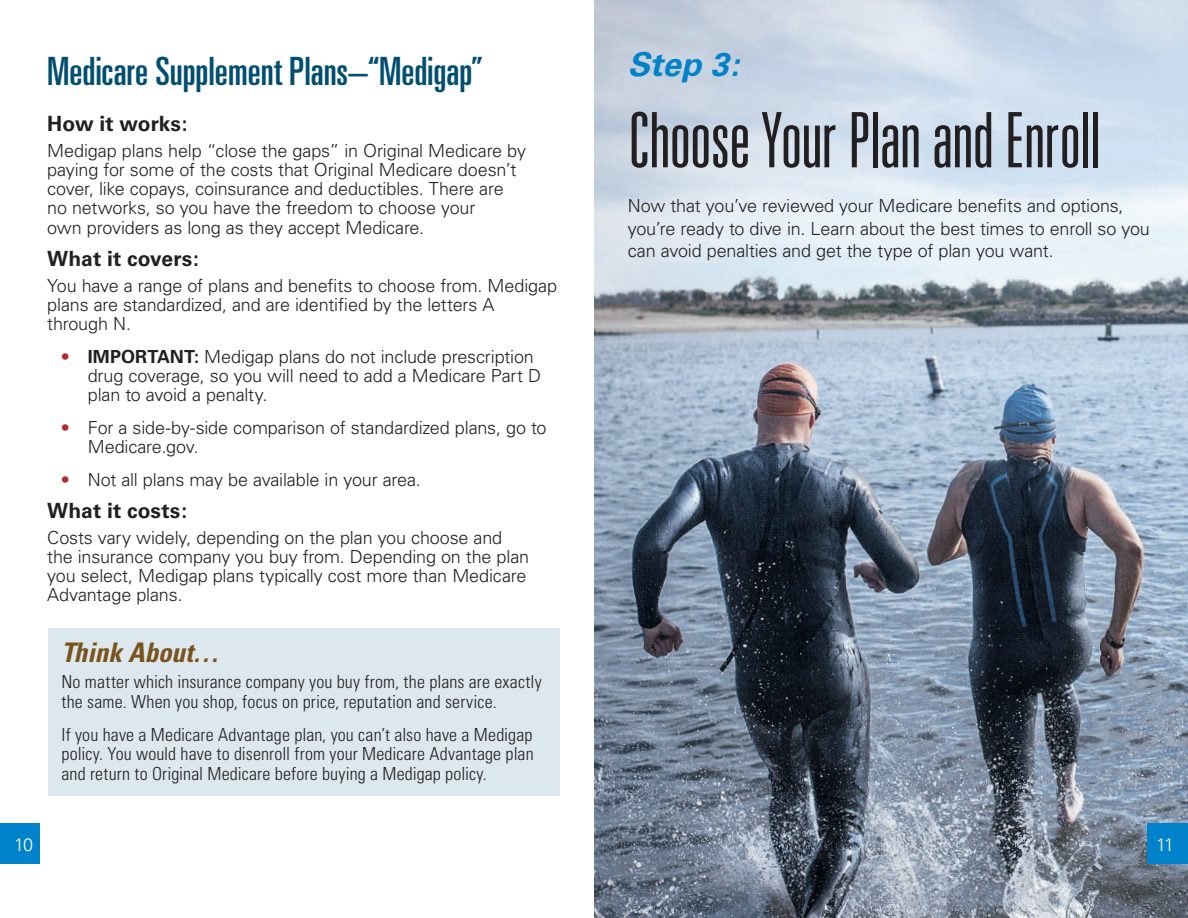
<style>
.page{position:relative;width:1188px;height:918px;background:#fff}
.page>*{position:absolute;margin:0;border:0;box-sizing:border-box;transform-origin:0 0}
.t1{font:300 ultra-condensed 76.5px "Univers";letter-spacing:-.01em;color:#231f20}
.t2{font:ultra-condensed 39px "Univers";color:#004e71}
.t3{font:italic 700 33px "Univers";color:#0083ca}
.t4{font:italic 700 condensed 27px "Univers";color:#79531b}
.t5{font:700 21px "Univers";letter-spacing:.005em;color:#231f20}
.t6{font:300 18px/19.2px "Univers";letter-spacing:-.01em;color:#231f20}
.t7{font:300 condensed 18px/19.5px "Univers";letter-spacing:.01em;color:#231f20}
.t8{font:300 18px "Univers";color:#fff}
.s1{font-weight:900;color:#b6282d}
.s2{font-weight:700}
</style>
<div class="page">
<img style="left:594px;top:0;width:594px;height:918px">
<div style="left:0;top:824px;width:40px;height:40px;background:#0083ca"></div>
<div style="left:1148px;top:824px;width:40px;height:40px;background:#0083ca"></div>
<div style="left:48px;top:628px;width:512px;height:168px;background:#dde8ee"></div>
<p class="t2" style="left:47px;top:49px;width:437px">Medicare Supplement Plans–“Medigap”</p>
<p class="t5" style="left:47px;top:111px;width:142px">How it works:</p>
<p class="t6" style="left:47px;top:141px;width:480px">Medigap plans help “close the gaps” in Original Medicare by paying for some of the costs that Original Medicare doesn’t cover, like copays, coinsurance and deductibles. There are no networks, so you have the freedom to choose your<br>own providers as long as they accept Medicare.</p>
<p class="t5" style="left:47px;top:246px;width:153px">What it covers:</p>
<p class="t6" style="left:47px;top:276px;width:511px">You have a range of plans and benefits to choose from. Medigap plans are standardized, and are identified by the letters A through N.</p>
<p class="t6" style="left:88px;top:347px;width:455px;text-indent:-27px"><span class="s1">•</span> <span class="s2">IMPORTANT:</span> Medigap plans do not include prescription drug coverage, so you will need to add a Medicare Part D plan to avoid a penalty.</p>
<p class="t6" style="left:88px;top:418px;width:460px;text-indent:-27px"><span class="s1">•</span> For a side-by-side comparison of standardized plans, go to<br>Medicare.gov.</p>
<p class="t6" style="left:61px;top:470px;width:362px"><span class="s1">•</span> Not all plans may be available in your area.</p>
<p class="t5" style="left:47px;top:498px;width:141px">What it costs:</p>
<p class="t6" style="left:47px;top:528px;width:483px">Costs vary widely, depending on the plan you choose and the insurance company you buy from. Depending on the plan you select, Medigap plans typically cost more than Medicare Advantage plans.</p>
<p class="t4" style="left:62px;top:636px;width:159px">Think About…</p>
<p class="t7" style="left:62px;top:672px;width:482px">No matter which insurance company you buy from, the plans are exactly the same. When you shop, focus on price, reputation and service.</p>
<p class="t7" style="left:62px;top:725px;width:474px;text-align:justify">If you have a Medicare Advantage plan, you can’t also have a Medigap policy. You would have to disenroll from your Medicare Advantage plan and return to Original Medicare before buying a Medigap policy.</p>
<p class="t3" style="left:628px;top:45px;width:113px">Step 3:</p>
<p class="t1" style="left:628px;top:100px;width:475px">Choose Your Plan and Enroll</p>
<p class="t6" style="left:628px;top:195px;width:524px;line-height:22.5px">Now that you’ve reviewed your Medicare benefits and options, you’re ready to dive in. Learn about the best times to enroll so you can avoid penalties and get the type of plan you want.</p>
<p class="t8" style="left:14px;top:834px;width:21px">10</p>
<p class="t8" style="left:1156px;top:834px;width:20px">11</p>
</div>
